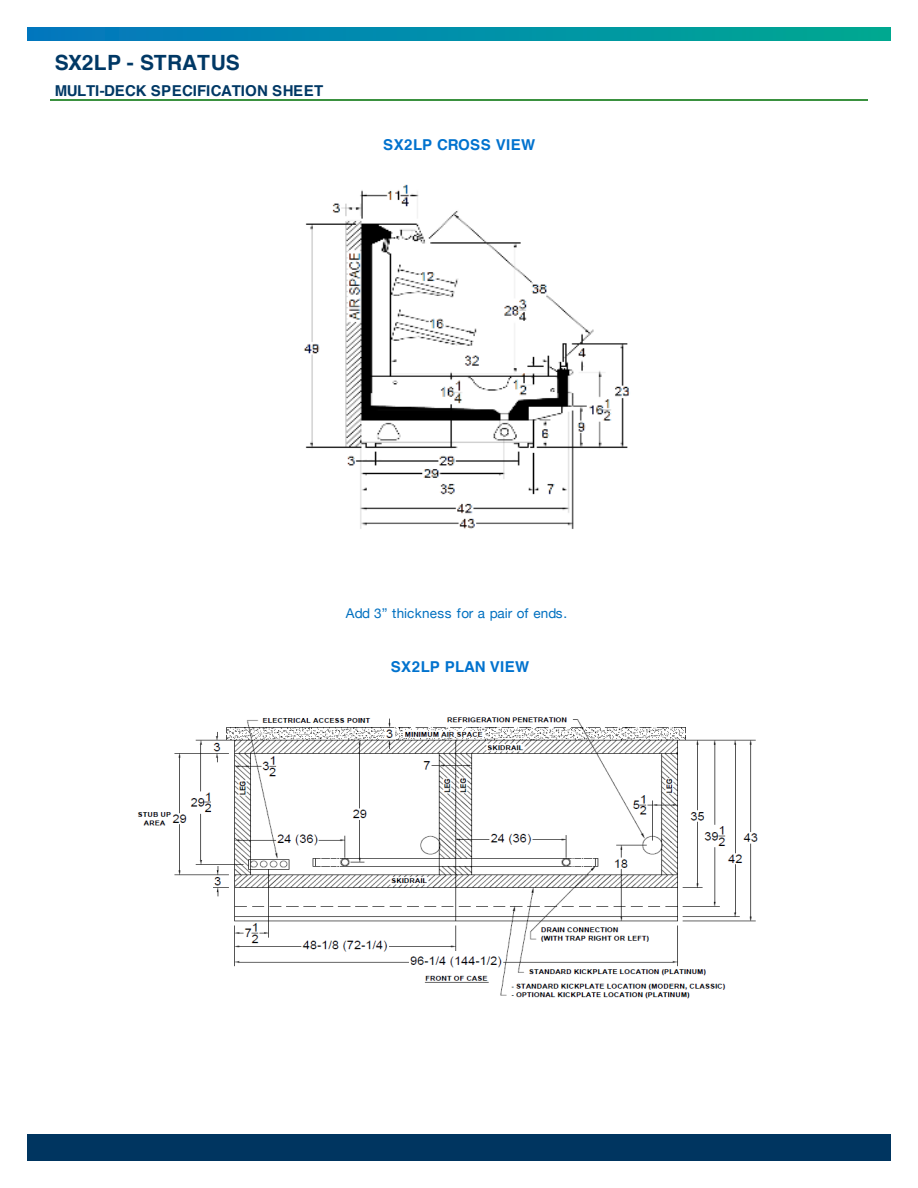
<style>
.page{position:relative;width:918px;height:1188px;background:#fff}
.page>*{position:absolute;margin:0;border:0;box-sizing:border-box;transform-origin:0 0}
.t1{font:700 21px "Helvetica";letter-spacing:-.01em;color:#003865}
.t2{font:700 15px "Helvetica";letter-spacing:-.01em;color:#003865}
.t3{font:700 15px "Helvetica";letter-spacing:.035em;color:#0072ce}
.t4{font:13.5px "Helvetica Neue";color:#0070c0}
</style>
<div class="page">
<div style="left:27px;top:1134px;width:864px;height:27px;background:#003560"></div>
<svg style="left:27px;top:27px;width:864px;height:13px;background:#008fa8"></svg>
<hr style="left:50px;top:99px;width:818px;height:1px;background:#3a913f">
<img style="left:303px;top:184px;width:327px;height:345px">
<img style="left:137px;top:717px;width:621px;height:282px">
<h1 class="t1" style="left:55px;top:54px;width:187px">SX2LP - STRATUS</h1>
<p class="t2" style="left:55px;top:84px;width:270px">MULTI-DECK SPECIFICATION SHEET</p>
<p class="t3" style="left:383px;top:138px;width:154px">SX2LP CROSS VIEW</p>
<p class="t4" style="left:346px;top:605px;width:223px">Add 3” thickness for a pair of ends.</p>
<p class="t3" style="left:391px;top:660px;width:140px">SX2LP PLAN VIEW</p>
</div>
